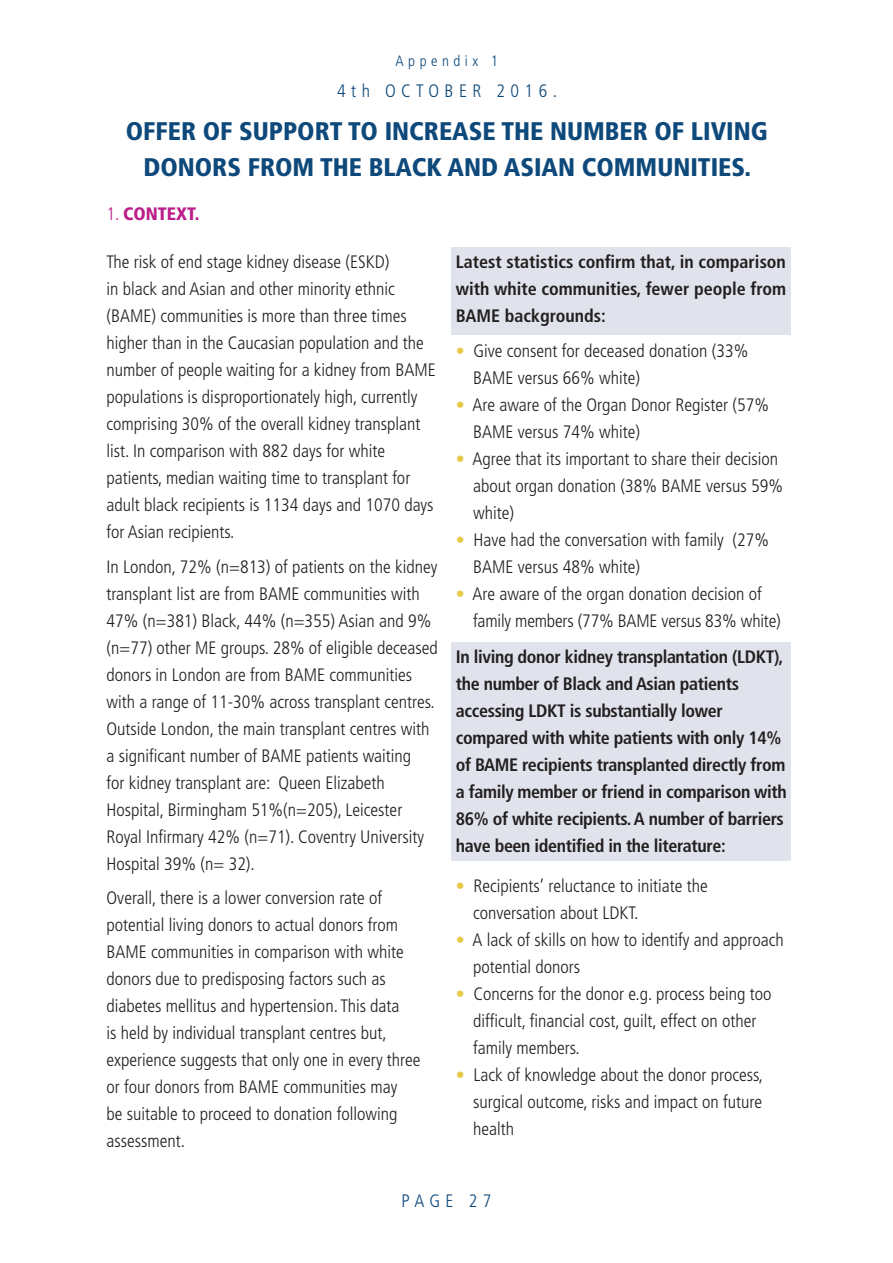
<style>
.page{position:relative;width:893px;height:1263px;background:#fff}
.page>*{position:absolute;margin:0;border:0;box-sizing:border-box;transform-origin:0 0}
.t1{font:900 condensed 25.5px/36px "Frutiger";color:#0e497b;text-align:center}
.t2{font:300 condensed 18px/27px "Frutiger";color:#231f20}
.t3{font:700 condensed 18px/27px "Frutiger";letter-spacing:-.02em;color:#231f20;text-align:justify}
.t4{font:300 condensed 18px "Frutiger";letter-spacing:.3em;color:#0e497b}
.t5{font:900 condensed 18px "Frutiger";color:#bb1d8a}
.t6{font:300 condensed 15px "Frutiger";letter-spacing:.3em;color:#0e497b}
.s1{font-weight:300}
.s2{color:#e8c946}
</style>
<div class="page">
<div style="left:451px;top:643px;width:340px;height:218px;background:#e0e3eb"></div>
<div style="left:452px;top:247px;width:339px;height:88px;background:#e0e3eb"></div>
<p class="t6" style="left:395px;top:52px;width:104px">Appendix 1</p>
<p class="t4" style="left:337px;top:80px;width:221px">4th OCTOBER 2016.</p>
<p class="t1" style="left:126px;top:113px;width:643px">OFFER OF SUPPORT TO INCREASE THE NUMBER OF LIVING<br>DONORS FROM THE BLACK AND ASIAN COMMUNITIES.</p>
<p class="t5" style="left:107px;top:203px;width:94px"><span class="s1">1.</span> CONTEXT.</p>
<p class="t2" style="left:107px;top:248px;width:331px">The risk of end stage kidney disease (ESKD)<br>in black and Asian and other minority ethnic (BAME) communities is more than three times higher than in the Caucasian population and the number of people waiting for a kidney from BAME populations is disproportionately high, currently comprising 30% of the overall kidney transplant list. In comparison with 882 days for white patients, median waiting time to transplant for adult black recipients is 1134 days and 1070 days for Asian recipients.</p>
<p class="t2" style="left:107px;top:554px;width:333px">In London, 72% (n=813) of patients on the kidney transplant list are from BAME communities with 47% (n=381) Black, 44% (n=355) Asian and 9% (n=77) other ME groups. 28% of eligible deceased donors in London are from BAME communities with a range of 11-30% across transplant centres.<br>Outside London, the main transplant centres with a significant number of BAME patients waiting<br>for kidney transplant are: Queen Elizabeth Hospital, Birmingham 51%(n=205), Leicester Royal Infirmary 42% (n=71). Coventry University Hospital 39% (n= 32).</p>
<p class="t2" style="left:107px;top:884px;width:316px">Overall, there is a lower conversion rate of potential living donors to actual donors from BAME communities in comparison with white donors due to predisposing factors such as diabetes mellitus and hypertension. This data<br>is held by individual transplant centres but, experience suggests that only one in every three or four donors from BAME communities may<br>be suitable to proceed to donation following assessment.</p>
<p class="t3" style="left:456px;top:248px;width:332px">Latest statistics confirm that, in comparison with white communities, fewer people from BAME backgrounds:</p>
<p class="t2" style="left:473px;top:338px;width:277px;text-indent:-17px"><span class="s2">•</span> Give consent for deceased donation (33%<br>BAME versus 66% white)</p>
<p class="t2" style="left:473px;top:392px;width:298px;text-indent:-17px"><span class="s2">•</span> Are aware of the Organ Donor Register (57%<br>BAME versus 74% white)</p>
<p class="t2" style="left:473px;top:446px;width:311px;text-indent:-17px"><span class="s2">•</span> Agree that its important to share their decision about organ donation (38% BAME versus 59% white)</p>
<p class="t2" style="left:473px;top:527px;width:297px;text-indent:-17px"><span class="s2">•</span> Have had the conversation with family (27%<br>BAME versus 48% white)</p>
<p class="t2" style="left:473px;top:581px;width:309px;text-indent:-17px"><span class="s2">•</span> Are aware of the organ donation decision of family members (77% BAME versus 83% white)</p>
<p class="t3" style="left:456px;top:643px;width:333px;text-align:left">In living donor kidney transplantation (LDKT), the number of Black and Asian patients accessing LDKT is substantially lower compared with white patients with only 14% of BAME recipients transplanted directly from a family member or friend in comparison with 86% of white recipients. A number of barriers have been identified in the literature:</p>
<p class="t2" style="left:473px;top:872px;width:236px;text-indent:-17px"><span class="s2">•</span> Recipients’ reluctance to initiate the conversation about LDKT.</p>
<p class="t2" style="left:473px;top:926px;width:312px;text-indent:-17px"><span class="s2">•</span> A lack of skills on how to identify and approach potential donors</p>
<p class="t2" style="left:473px;top:980px;width:300px;text-indent:-17px"><span class="s2">•</span> Concerns for the donor e.g. process being too difficult, financial cost, guilt, effect on other family members.</p>
<p class="t2" style="left:473px;top:1061px;width:292px;text-align:justify;text-indent:-17px"><span class="s2">•</span> Lack of knowledge about the donor process, surgical outcome, risks and impact on future health</p>
<p class="t4" style="left:402px;top:1191px;width:91px">PAGE 27</p>
</div>
